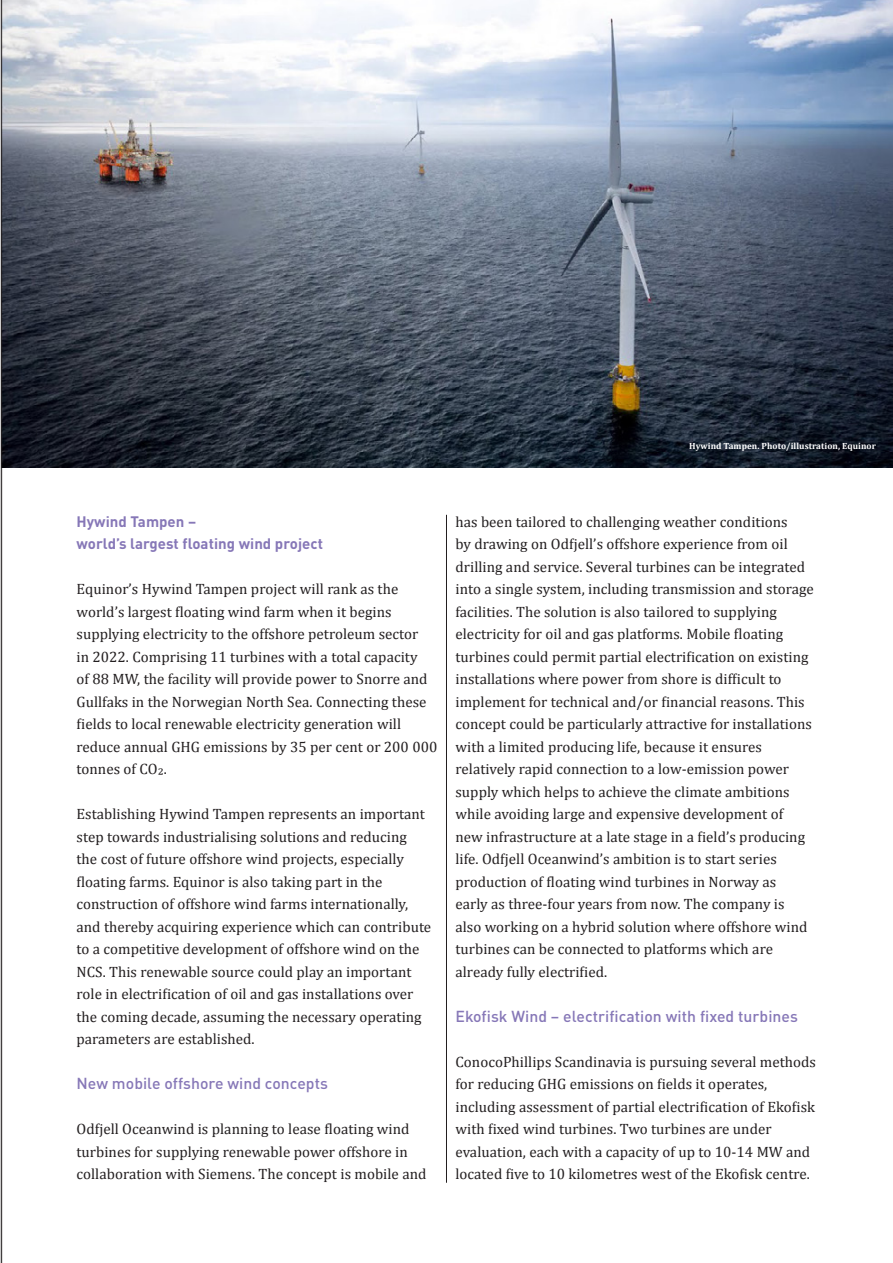
<style>
.page{position:relative;width:893px;height:1263px;background:#fff}
.page>*{position:absolute;margin:0;border:0;box-sizing:border-box;transform-origin:0 0}
.bioverskrift_2{font:500 15.75px "DINOT";letter-spacing:.005em;color:#8677b7}
.t1{font:15px/22.5px "Cambria";letter-spacing:.005em;color:#231f20}
.t2{font:700 15px/22.5px "DINOT";letter-spacing:.005em;color:#8677b7}
.Figurkilde{font:700 9px "Cambria";letter-spacing:.005em;color:#fff}
</style>
<div class="page">
<hr style="left:446px;top:515px;width:1px;height:667px;background:#231f20">
<img style="left:2px;top:0;width:891px;height:467px">
<hr style="left:0;top:0;width:1px;height:1263px;background:#231f20">
<hr style="left:1px;top:0;width:1px;height:1263px;background:#231f20">
<p class="Figurkilde" style="left:689px;top:439px;width:188px">Hywind Tampen. Photo/illustration, Equinor</p>
<p class="t2" style="left:77px;top:509px;width:248px">Hywind Tampen –<br>world’s largest floating wind project</p>
<p class="t1" style="left:77px;top:578px;width:362px">Equinor’s Hywind Tampen project will rank as the world’s largest floating wind farm when it begins supplying electricity to the offshore petroleum sector<br>in 2022. Comprising 11 turbines with a total capacity<br>of 88 MW, the facility will provide power to Snorre and Gullfaks in the Norwegian North Sea. Connecting these fields to local renewable electricity generation will reduce annual GHG emissions by 35 per cent or 200 000 tonnes of CO2.</p>
<p class="t1" style="left:77px;top:803px;width:356px">Establishing Hywind Tampen represents an important step towards industrialising solutions and reducing the cost of future offshore wind projects, especially floating farms. Equinor is also taking part in the construction of offshore wind farms internationally, and thereby acquiring experience which can contribute to a competitive development of offshore wind on the NCS. This renewable source could play an important role in electrification of oil and gas installations over the coming decade, assuming the necessary operating parameters are established.</p>
<p class="bioverskrift_2" style="left:77px;top:1073px;width:253px">New mobile offshore wind concepts</p>
<p class="t1" style="left:77px;top:1118px;width:351px">Odfjell Oceanwind is planning to lease floating wind turbines for supplying renewable power offshore in collaboration with Siemens. The concept is mobile and</p>
<p class="t1" style="left:455px;top:510px;width:360px">has been tailored to challenging weather conditions<br>by drawing on Odfjell’s offshore experience from oil drilling and service. Several turbines can be integrated into a single system, including transmission and storage facilities. The solution is also tailored to supplying electricity for oil and gas platforms. Mobile floating turbines could permit partial electrification on existing installations where power from shore is difficult to implement for technical and/or financial reasons. This concept could be particularly attractive for installations with a limited producing life, because it ensures relatively rapid connection to a low-emission power supply which helps to achieve the climate ambitions while avoiding large and expensive development of new infrastructure at a late stage in a field’s producing life. Odfjell Oceanwind’s ambition is to start series production of floating wind turbines in Norway as<br>early as three-four years from now. The company is also working on a hybrid solution where offshore wind turbines can be connected to platforms which are already fully electrified.</p>
<p class="bioverskrift_2" style="left:455px;top:1006px;width:344px">Ekofisk Wind – electrification with fixed turbines</p>
<p class="t1" style="left:455px;top:1050px;width:362px">ConocoPhillips Scandinavia is pursuing several methods for reducing GHG emissions on fields it operates, including assessment of partial electrification of Ekofisk with fixed wind turbines. Two turbines are under evaluation, each with a capacity of up to 10-14 MW and located five to 10 kilometres west of the Ekofisk centre.</p>
</div>
